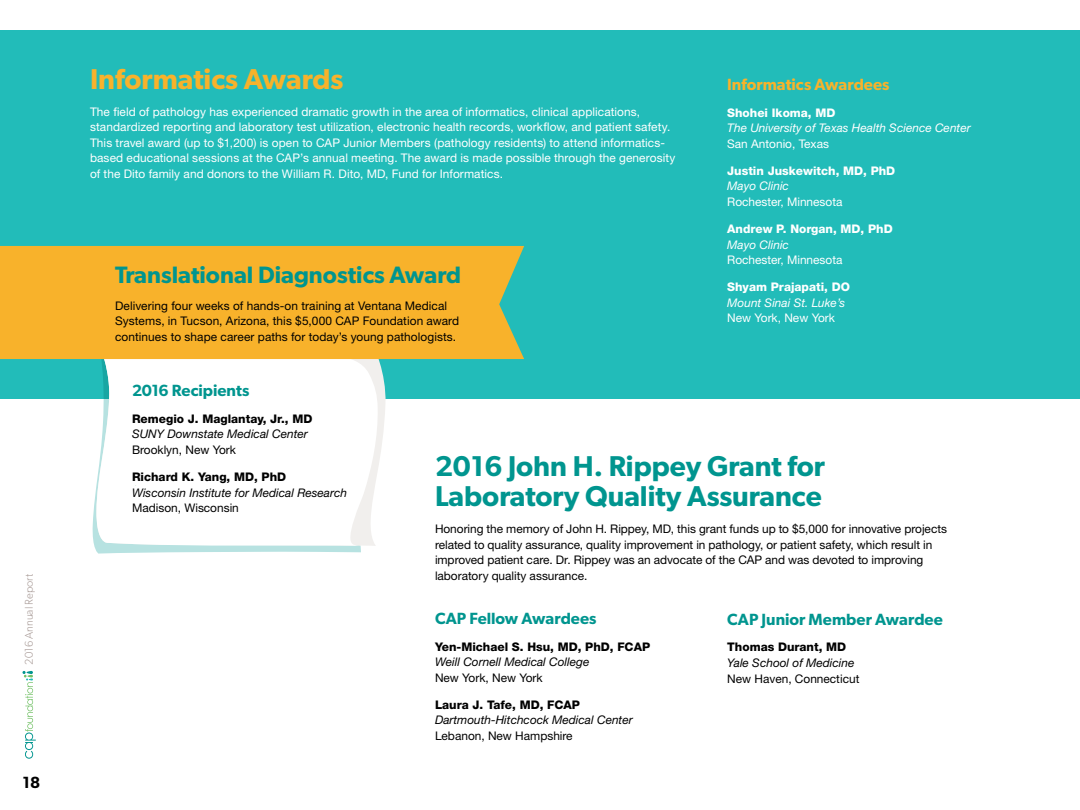
<style>
.page{position:relative;width:1080px;height:810px;background:#fff}
.page>*{position:absolute;margin:0;border:0;box-sizing:border-box;transform-origin:0 0}
.t1{font:600 28.75px/30px "Gibson";color:#00958f}
.t2{font:600 28.75px "Gibson";color:#f8b22b}
.t3{font:600 23.75px "Gibson";color:#00958f}
.t4{font:600 16.25px "Gibson";color:#00958f}
.t5{font:600 16.25px "Gibson";color:#f8b22b}
.t6{font:600 16.25px "Gibson";color:#000}
.t7{font:11.88px/15.6px "Helvetica Neue LT Std";color:#000}
.t8{font:11.88px/15.6px "Helvetica Neue LT Std";letter-spacing:.005em;color:#fff}
.t9{font:italic 11.88px "Helvetica Neue LT Std";color:#000}
.t10{font:800 11.88px "Helvetica Neue LT Std";color:#000}
.t11{font:italic 11.88px "Helvetica Neue LT Std";color:#fff}
.t12{font:800 11.88px "Helvetica Neue LT Std";color:#fff}
.t13{font:300 11.25px "Gibson";color:#a69894}
</style>
<div class="page">
<div style="left:0;top:30px;width:1080px;height:369px;background:#22bcb9"></div>
<svg style="left:22px;top:671px;width:14px;height:88px"></svg>
<svg style="left:92px;top:490px;width:269px;height:64px;fill:#b7e2e1"></svg>
<svg style="left:378px;top:359px;width:8px;height:107px"></svg>
<svg style="left:96px;top:359px;width:282px;height:188px"></svg>
<div style="left:0;top:246px;width:524px;height:113px;background:#f8b22b"></div>
<p class="t13" style="left:22px;top:665px;width:92px;rotate:-90deg">2016 Annual Report</p>
<h3 class="t6" style="left:22px;top:772px;width:19px">18</h3>
<h1 class="t2" style="left:90px;top:62px;width:255px">Informatics Awards</h1>
<p class="t8" style="left:90px;top:103px;width:587px">The field of pathology has experienced dramatic growth in the area of informatics, clinical applications, standardized reporting and laboratory test utilization, electronic health records, workflow, and patient safety.<br>This travel award (up to $1,200) is open to CAP Junior Members (pathology residents) to attend informatics&shy;based educational sessions at the CAP’s annual meeting. The award is made possible through the generosity of the Dito family and donors to the William R. Dito, MD, Fund for Informatics.</p>
<h2 class="t3" style="left:115px;top:260px;width:347px">Translational Diagnostics Award</h2>
<p class="t7" style="left:115px;top:297px;width:346px">Delivering four weeks of hands-on training at Ventana Medical<br>Systems, in Tucson, Arizona, this $5,000 CAP Foundation award continues to shape career paths for today’s young pathologists.</p>
<h3 class="t5" style="left:727px;top:74px;width:164px">Informatics Awardees</h3>
<p class="t12" style="left:727px;top:105px;width:110px">Shohei Ikoma, MD</p>
<p class="t11" style="left:727px;top:121px;width:245px">The University of Texas Health Science Center</p>
<p class="t8" style="left:727px;top:136px;width:103px">San Antonio, Texas</p>
<p class="t12" style="left:727px;top:163px;width:170px">Justin Juskewitch, MD, PhD</p>
<p class="t11" style="left:727px;top:179px;width:63px">Mayo Clinic</p>
<p class="t8" style="left:727px;top:194px;width:117px">Rochester, Minnesota</p>
<p class="t12" style="left:727px;top:222px;width:167px">Andrew P. Norgan, MD, PhD</p>
<p class="t11" style="left:727px;top:237px;width:63px">Mayo Clinic</p>
<p class="t8" style="left:727px;top:252px;width:117px">Rochester, Minnesota</p>
<p class="t12" style="left:727px;top:280px;width:124px">Shyam Prajapati, DO</p>
<p class="t11" style="left:727px;top:295px;width:120px">Mount Sinai St. Luke’s</p>
<p class="t8" style="left:727px;top:310px;width:109px">New York, New York</p>
<h3 class="t4" style="left:132px;top:381px;width:119px">2016 Recipients</h3>
<p class="t10" style="left:132px;top:411px;width:182px">Remegio J. Maglantay, Jr., MD</p>
<p class="t9" style="left:132px;top:427px;width:177px">SUNY Downstate Medical Center</p>
<p class="t7" style="left:132px;top:442px;width:106px">Brooklyn, New York</p>
<p class="t10" style="left:132px;top:470px;width:156px">Richard K. Yang, MD, PhD</p>
<p class="t9" style="left:132px;top:485px;width:217px">Wisconsin Institute for Medical Research</p>
<p class="t7" style="left:132px;top:500px;width:108px">Madison, Wisconsin</p>
<h1 class="t1" style="left:435px;top:451px;width:392px">2016 John H. Rippey Grant for<br>Laboratory Quality Assurance</h1>
<p class="t7" style="left:435px;top:521px;width:514px">Honoring the memory of John H. Rippey, MD, this grant funds up to $5,000 for innovative projects related to quality assurance, quality improvement in pathology, or patient safety, which result in improved patient care. Dr. Rippey was an advocate of the CAP and was devoted to improving laboratory quality assurance.</p>
<h3 class="t4" style="left:435px;top:609px;width:163px">CAP Fellow Awardees</h3>
<p class="t10" style="left:435px;top:639px;width:217px">Yen-Michael S. Hsu, MD, PhD, FCAP</p>
<p class="t9" style="left:435px;top:655px;width:156px">Weill Cornell Medical College</p>
<p class="t7" style="left:435px;top:670px;width:109px">New York, New York</p>
<p class="t10" style="left:435px;top:698px;width:146px">Laura J. Tafe, MD, FCAP</p>
<p class="t9" style="left:435px;top:713px;width:199px">Dartmouth-Hitchcock Medical Center</p>
<p class="t7" style="left:435px;top:728px;width:139px">Lebanon, New Hampshire</p>
<h3 class="t4" style="left:727px;top:609px;width:217px">CAP Junior Member Awardee</h3>
<p class="t10" style="left:727px;top:640px;width:121px">Thomas Durant, MD</p>
<p class="t9" style="left:727px;top:656px;width:129px">Yale School of Medicine</p>
<p class="t7" style="left:727px;top:670px;width:134px">New Haven, Connecticut</p>
</div>
